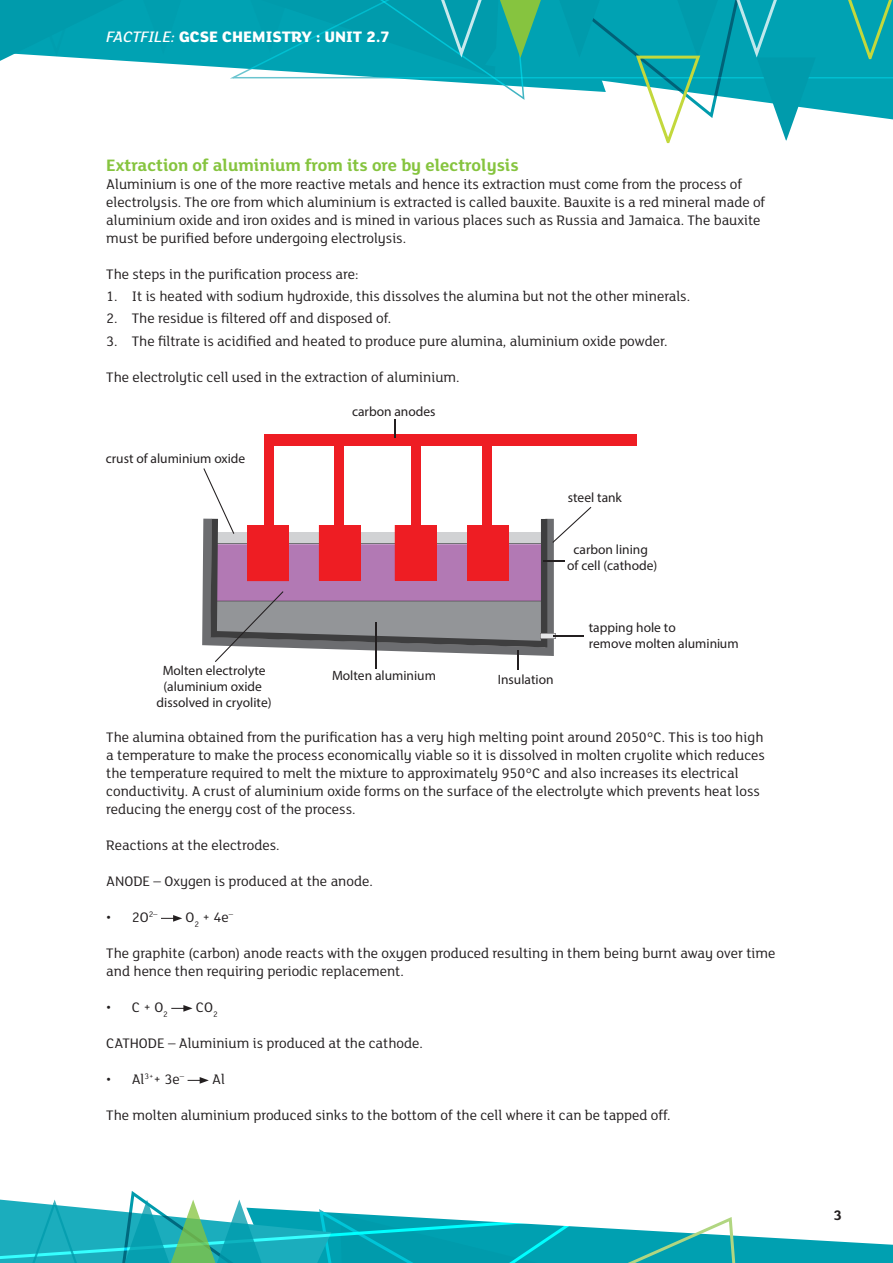
<style>
.page{position:relative;width:893px;height:1263px;background:#fff}
.page>*{position:absolute;margin:0;border:0;box-sizing:border-box;transform-origin:0 0}
.Body_Text{font:700 18px "FS Lola";color:#86c43f}
.t1{font:800 16.5px "FS Lola";color:#fff}
.Body_Text-2{font:15px/18px "FS Lola";color:#231f20}
.t2{font:700 15px "FS Lola";color:#231f20}
.t3{font:13.5px/16.2px "Myriad Pro";color:#231f20;text-align:center}
.s1{font-weight:500;font-style:italic}
.s2{font-weight:500}
</style>
<div class="page">
<div style="left:189px;top:0;width:36px;height:68px;background:#00a2b3"></div>
<svg style="left:0;top:0;width:189px;height:65px;background:#16a7b7"></svg>
<svg style="left:225px;top:0;width:668px;height:144px"></svg>
<svg style="left:0;top:1191px;width:893px;height:72px"></svg>
<svg style="left:161px;top:915px;width:21px;height:7px"></svg>
<svg style="left:171px;top:1005px;width:22px;height:7px"></svg>
<svg style="left:188px;top:1077px;width:21px;height:7px"></svg>
<div style="left:266px;top:434px;width:370px;height:12px;background:#ee1d23"></div>
<div style="left:264px;top:434px;width:9px;height:100px;background:#ee1d23"></div>
<div style="left:335px;top:439px;width:9px;height:100px;background:#ee1d23"></div>
<div style="left:411px;top:442px;width:9px;height:100px;background:#ee1d23"></div>
<div style="left:482px;top:441px;width:10px;height:100px;background:#ee1d23"></div>
<svg style="left:394px;top:419px;width:1px;height:19px"></svg>
<svg style="left:203px;top:468px;width:388px;height:202px"></svg>
<p class="t1" style="left:200px;top:25px;width:192px">SE CHEMISTRY : UNIT 2.7</p>
<p class="t1" style="left:107px;top:26px;width:357px"><span class="s1">FACTFILE:</span> GCE HISTORY OF ART / <span class="s2">ARCHITECTURE</span></p>
<p class="Body_Text" style="left:106px;top:153px;width:414px">Extraction of aluminium from its ore by electrolysis</p>
<p class="Body_Text-2" style="left:106px;top:174px;width:661px">Aluminium is one of the more reactive metals and hence its extraction must come from the process of electrolysis. The ore from which aluminium is extracted is called bauxite. Bauxite is a red mineral made of aluminium oxide and iron oxides and is mined in various places such as Russia and Jamaica. The bauxite must be purified before undergoing electrolysis.</p>
<p class="Body_Text-2" style="left:106px;top:264px;width:254px">The steps in the purification process are:</p>
<p class="Body_Text-2" style="left:106px;top:287px;width:585px">1. It is heated with sodium hydroxide, this dissolves the alumina but not the other minerals.</p>
<p class="Body_Text-2" style="left:106px;top:309px;width:286px">2. The residue is filtered off and disposed of.</p>
<p class="Body_Text-2" style="left:106px;top:331px;width:563px">3. The filtrate is acidified and heated to produce pure alumina, aluminium oxide powder.</p>
<p class="Body_Text-2" style="left:106px;top:367px;width:355px">The electrolytic cell used in the extraction of aluminium.</p>
<p class="t3" style="left:106px;top:450px;width:141px">crust of aluminium oxide</p>
<p class="t3" style="left:352px;top:403px;width:85px">carbon anodes</p>
<p class="t3" style="left:568px;top:489px;width:56px">steel tank</p>
<p class="t3" style="left:567px;top:541px;width:92px">carbon lining<br>of cell (cathode)</p>
<p class="t3" style="left:157px;top:662px;width:117px">Molten electrolyte (aluminium oxide dissolved in cryolite)</p>
<p class="t3" style="left:332px;top:668px;width:105px">Molten aluminium</p>
<p class="t3" style="left:498px;top:671px;width:57px">Insulation</p>
<p class="t3" style="left:589px;top:619px;width:151px;text-align:left">tapping hole to<br>remove molten aluminium</p>
<p class="Body_Text-2" style="left:106px;top:727px;width:660px">The alumina obtained from the purification has a very high melting point around 2050°C. This is too high a temperature to make the process economically viable so it is dissolved in molten cryolite which reduces the temperature required to melt the mixture to approximately 950°C and also increases its electrical conductivity. A crust of aluminium oxide forms on the surface of the electrolyte which prevents heat loss reducing the energy cost of the process.</p>
<p class="Body_Text-2" style="left:106px;top:835px;width:175px">Reactions at the electrodes.</p>
<p class="Body_Text-2" style="left:106px;top:871px;width:268px">ANODE – Oxygen is produced at the anode.</p>
<p class="Body_Text-2" style="left:106px;top:907px;width:53px">• 2O<sup>2–</sup></p>
<p class="Body_Text-2" style="left:186px;top:907px;width:49px">O<sub>2</sub> + 4e<sup>–</sup></p>
<p class="Body_Text-2" style="left:106px;top:943px;width:671px">The graphite (carbon) anode reacts with the oxygen produced resulting in them being burnt away over time and hence then requiring periodic replacement.</p>
<p class="Body_Text-2" style="left:106px;top:997px;width:63px">• C + O<sub>2</sub></p>
<p class="Body_Text-2" style="left:196px;top:997px;width:23px">CO<sub>2</sub></p>
<p class="Body_Text-2" style="left:106px;top:1033px;width:318px">CATHODE – Aluminium is produced at the cathode.</p>
<p class="Body_Text-2" style="left:106px;top:1069px;width:79px">• Al<sup>3+</sup>+ 3e<sup>–</sup></p>
<p class="Body_Text-2" style="left:212px;top:1069px;width:14px">Al</p>
<p class="Body_Text-2" style="left:106px;top:1105px;width:566px">The molten aluminium produced sinks to the bottom of the cell where it can be tapped off.</p>
<p class="t2" style="left:834px;top:1205px;width:10px">3</p>
</div>
